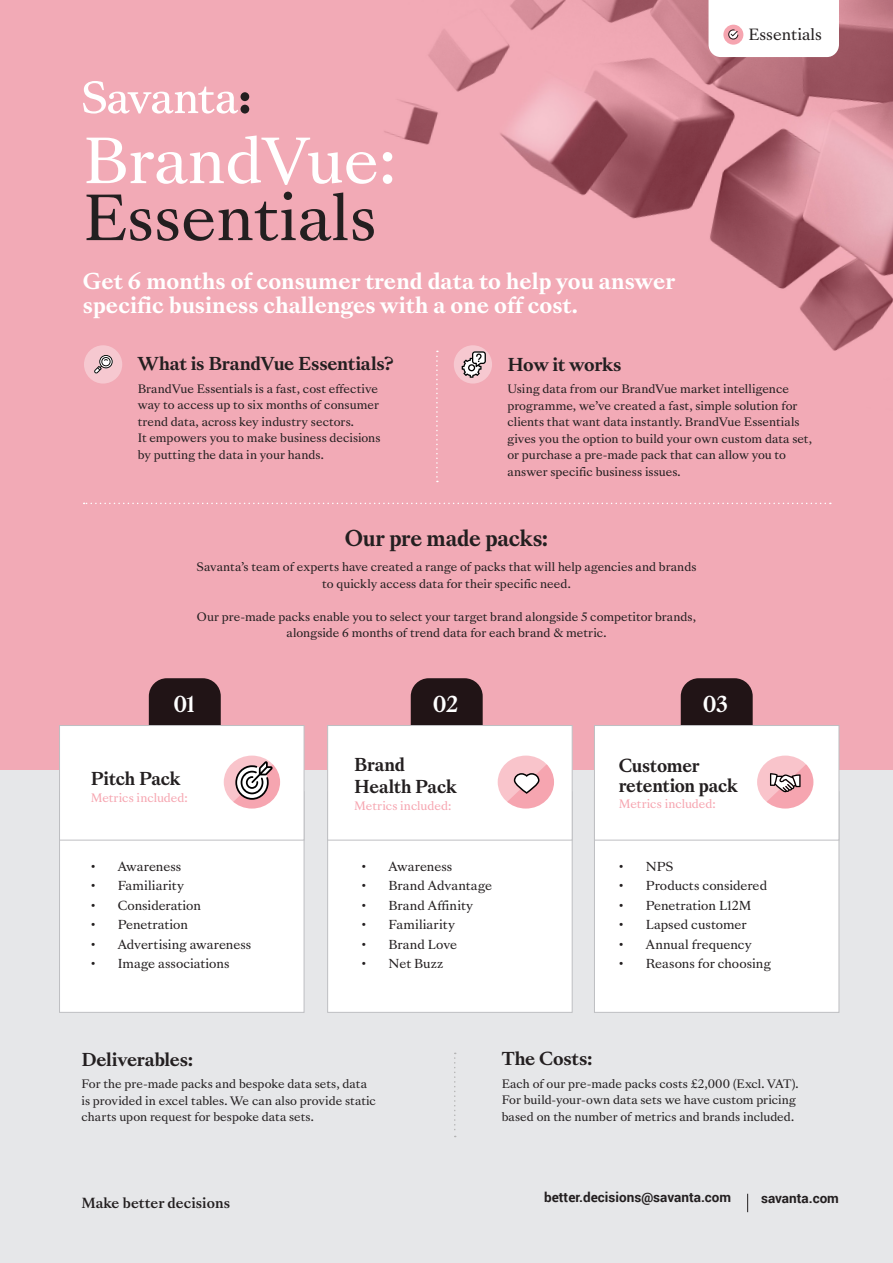
<style>
.page{position:relative;width:893px;height:1263px;background:#fff}
.page>*{position:absolute;margin:0;border:0;box-sizing:border-box;transform-origin:0 0}
.t1{font:60px/57px "Sang Bleu Versailles";color:#231f20}
.t2{font:700 21px/24px "Sang Bleu Versailles";color:#fff}
.t3{font:700 21px "Sang Bleu Versailles";letter-spacing:-.015em;color:#231f20;scale:.96 1}
.t4{font:700 21px "Sang Bleu Versailles";color:#fff;scale:.96 1}
.t5{font:700 17.25px "Sang Bleu Versailles";letter-spacing:-.015em;color:#231f20}
.t6{font:700 17.25px/22.5px "Sang Bleu Versailles";letter-spacing:-.015em;color:#231f20;scale:.96 1}
.t7{font:15px "Sang Bleu Versailles";color:#231f20}
.t8{font:700 13.5px "Roboto";color:#231f20}
.t9{font:500 13.5px "Sang Bleu Versailles";color:#231f20}
.t10{font:12px "Sang Bleu Versailles";color:#231f20}
.t11{font:11.25px/16.5px "Sang Bleu Versailles";letter-spacing:.005em;color:#231f20}
.t12{font:11.25px "Sang Bleu Versailles";letter-spacing:-.005em;color:#f6a5b0}
.s1{color:#fff}
</style>
<div class="page">
<img style="left:0;top:0;width:893px;height:770px">
<div style="left:411px;top:678px;width:72px;height:103px;background:#211416;border-radius:18px"></div>
<div style="left:681px;top:678px;width:72px;height:103px;background:#211416;border-radius:18px"></div>
<div style="left:0;top:770px;width:893px;height:493px;background:#e6e7e9"></div>
<div style="left:149px;top:678px;width:72px;height:103px;background:#211416;border-radius:18px"></div>
<div style="left:241px;top:92px;width:8px;height:9px;background:#231f20;border-radius:50%"></div>
<div style="left:241px;top:105px;width:8px;height:9px;background:#231f20;border-radius:50%"></div>
<svg style="left:83px;top:81px;width:155px;height:33px"></svg>
<svg style="left:747px;top:1194px;width:1px;height:18px"></svg>
<svg style="left:454px;top:1053px;width:2px;height:84px"></svg>
<svg style="left:708px;top:0;width:131px;height:57px"></svg>
<div style="left:59px;top:791px;width:245px;height:222px;background:#fff;border:1px solid #bebfc2"></div>
<div style="left:327px;top:791px;width:245px;height:222px;background:#fff;border:1px solid #bebfc2"></div>
<div style="left:594px;top:791px;width:245px;height:222px;background:#fff;border:1px solid #bebfc2"></div>
<div style="left:59px;top:725px;width:245px;height:115px;background:#fff;border:1px solid #bebfc2"></div>
<div style="left:327px;top:725px;width:245px;height:115px;background:#fff;border:1px solid #bebfc2"></div>
<div style="left:594px;top:725px;width:245px;height:115px;background:#fff;border:1px solid #bebfc2"></div>
<svg style="left:222px;top:754px;width:60px;height:56px"></svg>
<div style="left:221px;top:752px;width:62px;height:59px;border:3px solid #fff;border-radius:50%"></div>
<svg style="left:221px;top:752px;width:54px;height:53px"></svg>
<svg style="left:496px;top:754px;width:60px;height:56px"></svg>
<div style="left:495px;top:752px;width:62px;height:59px;border:3px solid #fff;border-radius:50%"></div>
<svg style="left:495px;top:752px;width:54px;height:53px"></svg>
<svg style="left:756px;top:754px;width:59px;height:56px"></svg>
<div style="left:754px;top:752px;width:62px;height:59px;border:3px solid #fff;border-radius:50%"></div>
<svg style="left:754px;top:752px;width:55px;height:53px"></svg>
<div style="left:84px;top:345px;width:38px;height:39px;background:#f6c8d0;border-radius:50%"></div>
<svg style="left:94px;top:355px;width:19px;height:18px"></svg>
<svg style="left:436px;top:351px;width:2px;height:131px"></svg>
<div style="left:454px;top:345px;width:38px;height:39px;background:#f6c8d0;border-radius:50%"></div>
<svg style="left:462px;top:351px;width:24px;height:27px"></svg>
<svg style="left:84px;top:503px;width:747px;height:1px"></svg>
<p class="t1" style="left:83px;top:134px;width:315px"><span class="s1">BrandVue:<br></span>Essentials</p>
<p class="t2" style="left:83px;top:270px;width:594px">Get 6 months of consumer trend data to help you answer specific business challenges with a one off cost.</p>
<p class="t7" style="left:748px;top:24px;width:75px">Essentials</p>
<p class="t5" style="left:138px;top:351px;width:257px">What is BrandVue Essentials?</p>
<p class="t11" style="left:138px;top:380px;width:244px">BrandVue Essentials is a fast, cost effective way to access up to six months of consumer trend data, across key industry sectors.<br>It empowers you to make business decisions by putting the data in your hands.</p>
<p class="t5" style="left:507px;top:352px;width:116px">How it works</p>
<p class="t11" style="left:507px;top:381px;width:306px">Using data from our BrandVue market intelligence programme, we’ve created a fast, simple solution for clients that want data instantly. BrandVue Essentials gives you the option to build your own custom data set, or purchase a pre-made pack that can allow you to answer specific business issues.</p>
<p class="t3" style="left:345px;top:523px;width:214px">Our pre made packs:</p>
<p class="t11" style="left:196px;top:559px;width:501px;text-align:center">Savanta’s team of experts have created a range of packs that will help agencies and brands to quickly access data for their specific need.</p>
<p class="t11" style="left:197px;top:609px;width:501px;text-align:center">Our pre-made packs enable you to select your target brand alongside 5 competitor brands, alongside 6 months of trend data for each brand &amp; metric.</p>
<p class="t4" style="left:173px;top:690px;width:24px">01</p>
<p class="t4" style="left:433px;top:690px;width:28px">02</p>
<p class="t4" style="left:703px;top:690px;width:28px">03</p>
<p class="t6" style="left:91px;top:768px;width:95px">Pitch Pack</p>
<p class="t12" style="left:91px;top:790px;width:99px">Metrics included:</p>
<p class="t10" style="left:91px;top:858px;width:92px">• Awareness</p>
<p class="t10" style="left:91px;top:877px;width:95px">• Familiarity</p>
<p class="t10" style="left:91px;top:897px;width:112px">• Consideration</p>
<p class="t10" style="left:91px;top:916px;width:99px">• Penetration</p>
<p class="t10" style="left:91px;top:936px;width:162px">• Advertising awareness</p>
<p class="t10" style="left:91px;top:955px;width:140px">• Image associations</p>
<p class="t6" style="left:354px;top:754px;width:108px">Brand<br>Health Pack</p>
<p class="t12" style="left:354px;top:797px;width:99px">Metrics included:</p>
<p class="t10" style="left:362px;top:858px;width:92px">• Awareness</p>
<p class="t10" style="left:362px;top:877px;width:132px">• Brand Advantage</p>
<p class="t10" style="left:362px;top:897px;width:113px">• Brand Affinity</p>
<p class="t10" style="left:362px;top:916px;width:95px">• Familiarity</p>
<p class="t10" style="left:362px;top:936px;width:97px">• Brand Love</p>
<p class="t10" style="left:362px;top:955px;width:83px">• Net Buzz</p>
<p class="t6" style="left:619px;top:757px;width:126px;line-height:19.5px">Customer retention pack</p>
<p class="t12" style="left:619px;top:796px;width:99px">Metrics included:</p>
<p class="t10" style="left:619px;top:858px;width:56px">• NPS</p>
<p class="t10" style="left:619px;top:877px;width:150px">• Products considered</p>
<p class="t10" style="left:619px;top:897px;width:134px">• Penetration L12M</p>
<p class="t10" style="left:619px;top:916px;width:129px">• Lapsed customer</p>
<p class="t10" style="left:619px;top:936px;width:134px">• Annual frequency</p>
<p class="t10" style="left:619px;top:955px;width:154px">• Reasons for choosing</p>
<p class="t5" style="left:81px;top:1047px;width:113px">Deliverables:</p>
<p class="t11" style="left:81px;top:1076px;width:296px">For the pre-made packs and bespoke data sets, data is provided in excel tables. We can also provide static charts upon request for bespoke data sets.</p>
<p class="t5" style="left:502px;top:1046px;width:92px">The Costs:</p>
<p class="t11" style="left:502px;top:1076px;width:298px">Each of our pre-made packs costs £2,000 (Excl. VAT).</p>
<p class="t11" style="left:502px;top:1092px;width:296px">For build-your-own data sets we have custom pricing based on the number of metrics and brands included.</p>
<p class="t8" style="left:544px;top:1188px;width:189px">better.decisions@savanta.com</p>
<p class="t9" style="left:81px;top:1193px;width:150px">Make better decisions</p>
<p class="t8" style="left:761px;top:1188px;width:79px">savanta.com</p>
</div>
